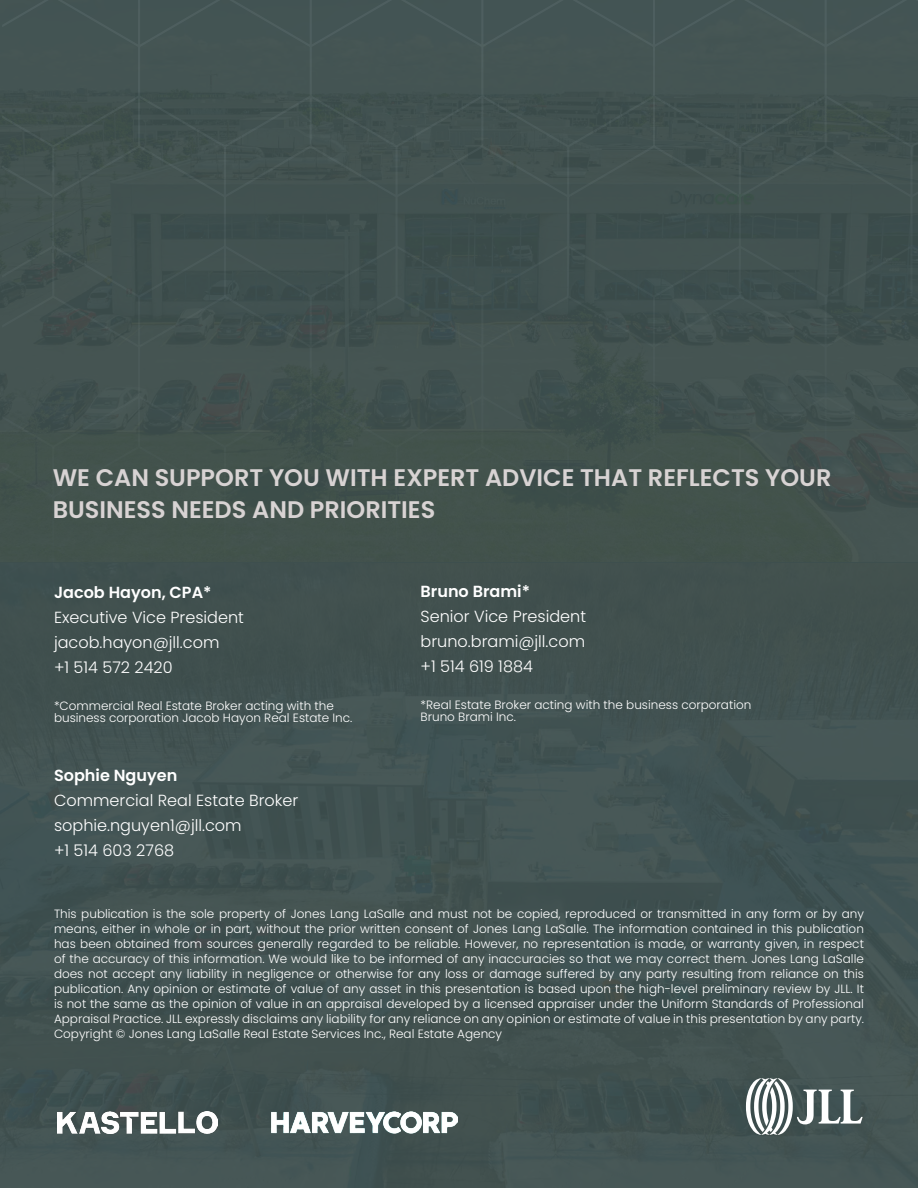
<style>
.page{position:relative;width:918px;height:1188px;background:#fff}
.page>*{position:absolute;margin:0;border:0;box-sizing:border-box;transform-origin:0 0}
.t1{font:600 24px/31.5px "Poppins";color:#d8d3d3}
.t2{font:300 16.05px/25px "Poppins";color:#fff}
.t3{font:600 16.05px "Poppins";color:#fff}
.t4{font:300 12px/15px "Poppins";color:#fff}
</style>
<div class="page">
<div style="left:0;top:564px;width:918px;height:624px;background:#415252"></div>
<div style="left:2px;top:0;width:916px;height:789px;background:#42524f"></div>
<svg style="left:746px;top:1078px;width:117px;height:57px"></svg>
<img style="left:272px;top:1106px;width:186px;height:28px">
<img style="left:57px;top:1111px;width:161px;height:23px">
<h1 class="t1" style="left:53px;top:462px;width:780px">WE CAN SUPPORT YOU WITH EXPERT ADVICE THAT REFLECTS YOUR<br>BUSINESS NEEDS AND PRIORITIES</h1>
<h2 class="t3" style="left:54px;top:583px;width:159px">Jacob Hayon, CPA*</h2>
<h2 class="t2" style="left:54px;top:605px;width:192px">Executive Vice President jacob.hayon@jll.com<br>+1 514 572 2420</h2>
<p class="t4" style="left:54px;top:700px;width:300px;line-height:12px">*Commercial Real Estate Broker acting with the business corporation Jacob Hayon Real Estate Inc.</p>
<h2 class="t3" style="left:54px;top:766px;width:125px">Sophie Nguyen</h2>
<h2 class="t2" style="left:54px;top:788px;width:246px">Commercial Real Estate Broker sophie.nguyen1@jll.com<br>+1 514 603 2768</h2>
<h2 class="t3" style="left:421px;top:582px;width:111px">Bruno Brami*</h2>
<h2 class="t2" style="left:421px;top:604px;width:167px;text-align:justify">Senior Vice President bruno.brami@jll.com +1 514 619 1884</h2>
<p class="t4" style="left:421px;top:698px;width:332px;line-height:12px">*Real Estate Broker acting with the business corporation<br>Bruno Brami Inc.</p>
<p class="t4" style="left:54px;top:906px;width:812px;text-align:justify">This publication is the sole property of Jones Lang LaSalle and must not be copied, reproduced or transmitted in any form or by any means, either in whole or in part, without the prior written consent of Jones Lang LaSalle. The information contained in this publication has been obtained from sources generally regarded to be reliable. However, no representation is made, or warranty given, in respect of the accuracy of this information. We would like to be informed of any inaccuracies so that we may correct them. Jones Lang LaSalle does not accept any liability in negligence or otherwise for any loss or damage suffered by any party resulting from reliance on this publication. Any opinion or estimate of value of any asset in this presentation is based upon the high-level preliminary review by JLL. It is not the same as the opinion of value in an appraisal developed by a licensed appraiser under the Uniform Standards of Professional Appraisal Practice. JLL expressly disclaims any liability for any reliance on any opinion or estimate of value in this presentation by any party.<br>Copyright © Jones Lang LaSalle Real Estate Services Inc., Real Estate Agency</p>
</div>
